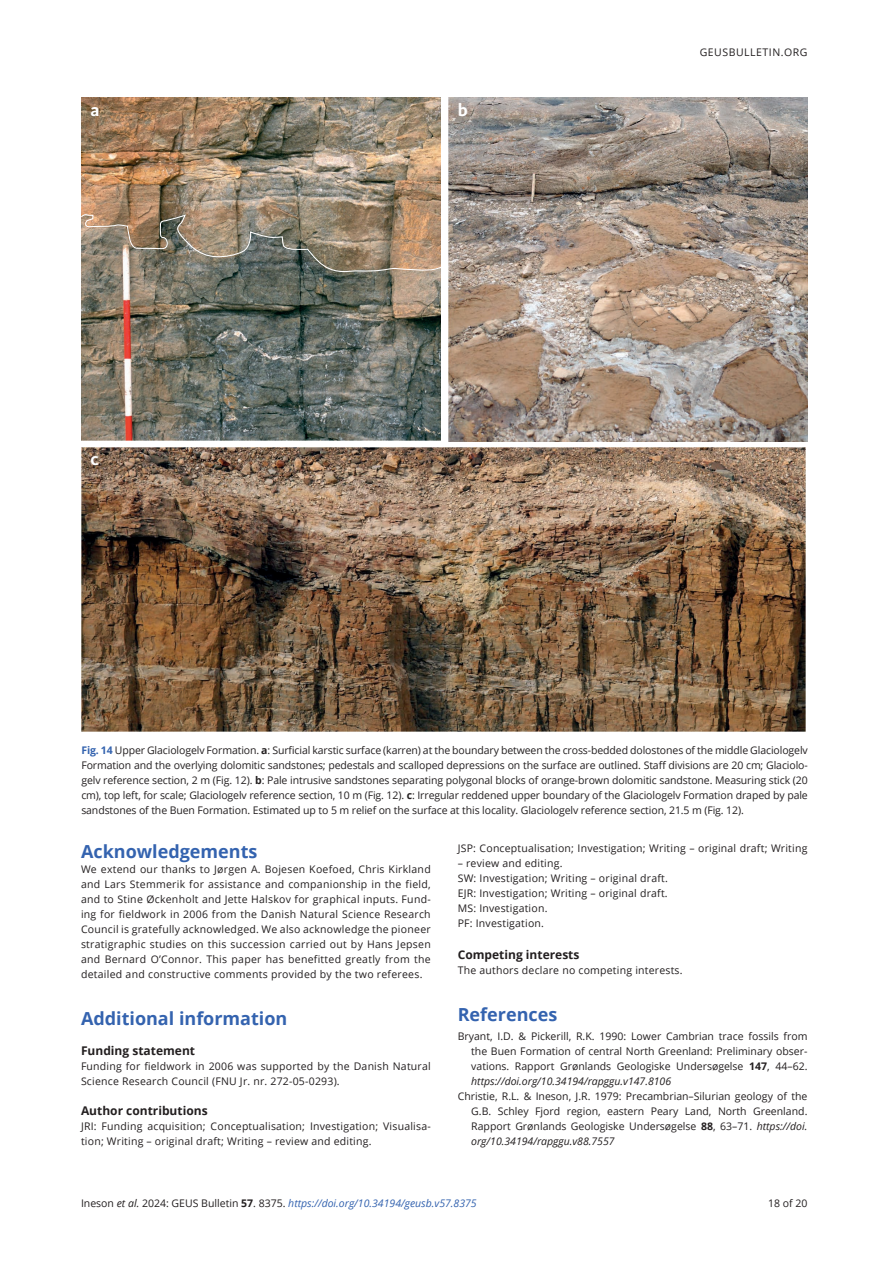
<style>
.page{position:relative;width:893px;height:1263px;background:#fff}
.page>*{position:absolute;margin:0;border:0;box-sizing:border-box;transform-origin:0 0}
.Ref_head{font:700 18px "Open Sans";color:#3463af}
.t1{font:700 18px "Kievit Pro";color:#fff}
.ACK_Head{font:700 12px "Open Sans";color:#231f20}
.ACK_text{font:10.5px/15px "Open Sans";letter-spacing:.02em;color:#231f20}
.FC{font:10.5px/15px "Open Sans";letter-spacing:-.01em;color:#231f20;text-align:justify}
.Reference{font:10.5px/15px "Open Sans";color:#231f20;text-align:justify}
.t2{font:italic 10.5px "Open Sans";color:#3463af}
.FC-2{font:10.5px "Open Sans";letter-spacing:.05em;color:#231f20}
.s1{font-weight:700;color:#3463af}
.s2{font-weight:700}
.s3{font-style:italic}
.s4{font-style:normal;color:#231f20}
.s5{color:#231f20}
.s6{font-weight:700;font-style:normal;color:#231f20}
</style>
<div class="page">
<img style="left:82px;top:447px;width:724px;height:284px">
<img style="left:82px;top:98px;width:359px;height:342px">
<img style="left:448px;top:98px;width:360px;height:343px">
<img style="left:81px;top:214px;width:360px;height:59px">
<p class="t1" style="left:90px;top:99px;width:11px">a</p>
<p class="t1" style="left:90px;top:448px;width:10px">c</p>
<p class="t1" style="left:458px;top:99px;width:11px">b</p>
<p class="FC-2" style="left:700px;top:45px;width:109px">GEUSBULLETIN.ORG</p>
<p class="FC" style="left:81px;top:743px;width:728px"><span class="s1">Fig. 14</span> Upper Glaciologelv Formation. <span class="s2">a</span>: Surficial karstic surface (karren) at the boundary between the cross-bedded dolostones of the middle Glaciologelv Formation and the overlying dolomitic sandstones; pedestals and scalloped depressions on the surface are outlined. Staff divisions are 20 cm; Glaciolo&shy;gelv reference section, 2 m (Fig. 12). <span class="s2">b</span>: Pale intrusive sandstones separating polygonal blocks of orange-brown dolomitic sandstone. Measuring stick (20 cm), top left, for scale; Glaciologelv reference section, 10 m (Fig. 12). <span class="s2">c</span>: Irregular reddened upper boundary of the Glaciologelv Formation draped by pale sandstones of the Buen Formation. Estimated up to 5 m relief on the surface at this locality. Glaciologelv reference section, 21.5 m (Fig. 12).</p>
<h1 class="Ref_head" style="left:81px;top:839px;width:178px">Acknowledgements</h1>
<p class="ACK_text" style="left:81px;top:862px;width:351px;text-align:justify">We extend our thanks to Jørgen A. Bojesen Koefoed, Chris Kirkland and Lars Stemmerik for assistance and companionship in the field, and to Stine Øckenholt and Jette Halskov for graphical inputs. Fund&shy;ing for fieldwork in 2006 from the Danish Natural Science Research Council is gratefully acknowledged. We also acknowledge the pioneer stratigraphic studies on this succession carried out by Hans Jepsen and Bernard O’Connor. This paper has benefitted greatly from the detailed and constructive comments provided by the two referees.</p>
<h1 class="Ref_head" style="left:81px;top:1005px;width:208px">Additional information</h1>
<p class="ACK_Head" style="left:81px;top:1042px;width:116px">Funding statement</p>
<p class="ACK_text" style="left:81px;top:1058px;width:351px">Funding for fieldwork in 2006 was supported by the Danish Natural<br>Science Research Council (FNU Jr. nr. 272-05-0293).</p>
<p class="ACK_Head" style="left:81px;top:1102px;width:128px">Author contributions</p>
<p class="ACK_text" style="left:81px;top:1118px;width:351px">JRI: Funding acquisition; Conceptualisation; Investigation; Visualisa&shy;tion; Writing – original draft; Writing – review and editing.</p>
<p class="ACK_text" style="left:458px;top:841px;width:351px">JSP: Conceptualisation; Investigation; Writing – original draft; Writing</p>
<p class="ACK_text" style="left:458px;top:856px;width:106px">– review and editing.</p>
<p class="ACK_text" style="left:458px;top:871px;width:212px">SW: Investigation; Writing – original draft.</p>
<p class="ACK_text" style="left:458px;top:886px;width:211px">EJR: Investigation; Writing – original draft.</p>
<p class="ACK_text" style="left:458px;top:901px;width:91px">MS: Investigation.</p>
<p class="ACK_text" style="left:458px;top:916px;width:88px">PF: Investigation.</p>
<p class="ACK_Head" style="left:458px;top:946px;width:123px">Competing interests</p>
<p class="ACK_text" style="left:458px;top:962px;width:226px">The authors declare no competing interests.</p>
<p class="Ref_head" style="left:458px;top:1001px;width:101px">References</p>
<p class="Reference" style="left:471px;top:1028px;width:338px;text-indent:-14px">Bryant, I.D. &amp; Pickerill, R.K. 1990: Lower Cambrian trace fossils from the Buen Formation of central North Greenland: Preliminary obser&shy;vations. Rapport Grønlands Geologiske Undersøgelse <span class="s2">147</span>, 44–62. <span class="s3">https://doi.org/10.34194/rapggu.v147.8106</span></p>
<p class="Reference" style="left:471px;top:1088px;width:338px;text-indent:-14px">Christie, R.L. &amp; Ineson, J.R. 1979: Precambrian–Silurian geology of the G.B. Schley Fjord region, eastern Peary Land, North Greenland.<br>Rapport Grønlands Geologiske Undersøgelse <span class="s2">88</span>, 63–71. <span class="s3">https://doi. org/10.34194/rapggu.v88.7557</span></p>
<p class="t2" style="left:81px;top:1196px;width:397px"><span class="s4">Ineson</span> <span class="s5">et al.</span> <span class="s4">2024: GEUS Bulletin</span> <span class="s6">57</span><span class="s4">. 8375.</span> https://doi.org/10.34194/geusb.v57.8375</p>
<p class="FC" style="left:768px;top:1195px;width:41px">18 of 20</p>
</div>
